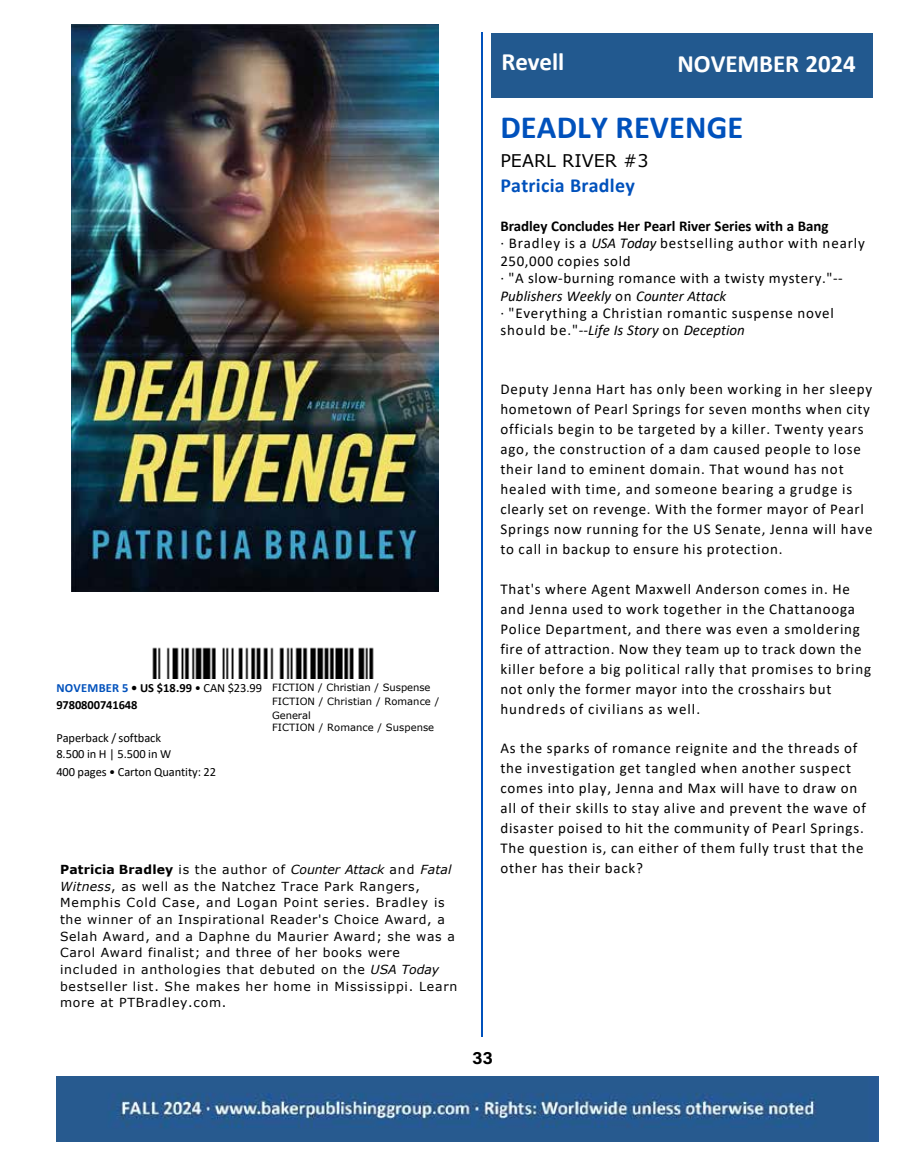
<style>
.page{position:relative;width:918px;height:1175px;background:#fff}
.page>*{position:absolute;margin:0;border:0;box-sizing:border-box;transform-origin:0 0}
.t1{font:700 32.4px "Calibri";letter-spacing:.005em;color:#0051bc}
.t2{font:700 24.9px "Calibri";letter-spacing:-.005em;color:#fff}
.t3{font:700 19.95px "Calibri";letter-spacing:.015em;color:#0051bc}
.t4{font:18px "Acumin Variable Concept";color:#000}
.t5{font:17.4px "Verdana";letter-spacing:.005em;color:#000}
.t6{font:15px/20px "Calibri";letter-spacing:.055em;color:#000}
.t7{font:12.45px/16.2px "Verdana";letter-spacing:.055em;color:#000}
.t8{font:12.45px/16.2px "Calibri";letter-spacing:-.005em;color:#000}
.t9{font:700 12.45px/16.2px "Calibri";letter-spacing:-.005em;color:#000}
.t10{font:10.05px/13.6px "Verdana";letter-spacing:.005em;color:#000}
.s1{font-weight:700}
.s2{font-style:italic}
.s3{color:#0051bc}
.s4{font-weight:400}
</style>
<div class="page">
<img style="left:71px;top:25px;width:367px;height:566px">
<img style="left:152px;top:647px;width:222px;height:31px">
<hr style="left:482px;top:32px;width:1px;height:1004px;background:#0051bc">
<div style="left:492px;top:33px;width:380px;height:64px;background:#22598f"></div>
<img style="left:56px;top:1076px;width:822px;height:65px">
<h2 class="t2" style="left:502px;top:44px;width:64px">Revell</h2>
<h2 class="t2" style="left:677px;top:46px;width:180px">NOVEMBER 2024</h2>
<h1 class="t1" style="left:500px;top:105px;width:245px">DEADLY REVENGE</h1>
<p class="t5" style="left:500px;top:149px;width:150px">PEARL RIVER #3</p>
<h3 class="t3" style="left:500px;top:171px;width:136px">Patricia Bradley</h3>
<p class="t6" style="left:500px;top:216px;width:366px;line-height:17.4px"><span class="s1">Bradley Concludes Her Pearl River Series with a Bang<br></span>· Bradley is a <span class="s2">USA Today</span> bestselling author with nearly 250,000 copies sold<br>· "A slow-burning romance with a twisty mystery."-- <span class="s2">Publishers Weekly</span> on <span class="s2">Counter Attack<br></span>· "Everything a Christian romantic suspense novel should be."<span class="s2">--Life Is Story</span> on <span class="s2">Deception</span></p>
<p class="t9" style="left:56px;top:680px;width:207px"><span class="s3">NOVEMBER 5</span> • US $18.99 <span class="s4">• CAN $23.99<br></span>9780800741648</p>
<p class="t8" style="left:56px;top:729px;width:116px">Paperback / softback<br>8.500 in H | 5.500 in W</p>
<p class="t8" style="left:56px;top:763px;width:161px">400 pages • Carton Quantity: 22</p>
<p class="t10" style="left:272px;top:680px;width:169px">FICTION / Christian / Suspense<br>FICTION / Christian / Romance /<br>General</p>
<p class="t10" style="left:272px;top:720px;width:164px">FICTION / Romance / Suspense</p>
<p class="t7" style="left:60px;top:861px;width:393px"><span class="s1">Patricia Bradley</span> is the author of <span class="s2">Counter Attack</span> and <span class="s2">Fatal<br>Witness</span>, as well as the Natchez Trace Park Rangers,<br>Memphis Cold Case, and Logan Point series. Bradley is</p>
<p class="t7" style="left:60px;top:911px;width:396px">the winner of an Inspirational Reader's Choice Award, a<br>Selah Award, and a Daphne du Maurier Award; she was a<br>Carol Award finalist; and three of her books were</p>
<p class="t7" style="left:60px;top:961px;width:399px">included in anthologies that debuted on the <span class="s2">USA Today </span>bestseller list. She makes her home in Mississippi. Learn more at PTBradley.com.</p>
<p class="t6" style="left:500px;top:379px;width:374px">Deputy Jenna Hart has only been working in her sleepy hometown of Pearl Springs for seven months when city officials begin to be targeted by a killer. Twenty years ago, the construction of a dam caused people to lose their land to eminent domain. That wound has not healed with time, and someone bearing a grudge is clearly set on revenge. With the former mayor of Pearl Springs now running for the US Senate, Jenna will have to call in backup to ensure his protection.</p>
<p class="t6" style="left:500px;top:578px;width:372px">That's where Agent Maxwell Anderson comes in. He and Jenna used to work together in the Chattanooga Police Department, and there was even a smoldering fire of attraction. Now they team up to track down the killer before a big political rally that promises to bring not only the former mayor into the crosshairs but hundreds of civilians as well.</p>
<p class="t6" style="left:500px;top:738px;width:367px">As the sparks of romance reignite and the threads of the investigation get tangled when another suspect comes into play, Jenna and Max will have to draw on all of their skills to stay alive and prevent the wave of disaster poised to hit the community of Pearl Springs.<br>The question is, can either of them fully trust that the other has their back?</p>
<p class="t4" style="left:472px;top:1045px;width:22px">33</p>
</div>
